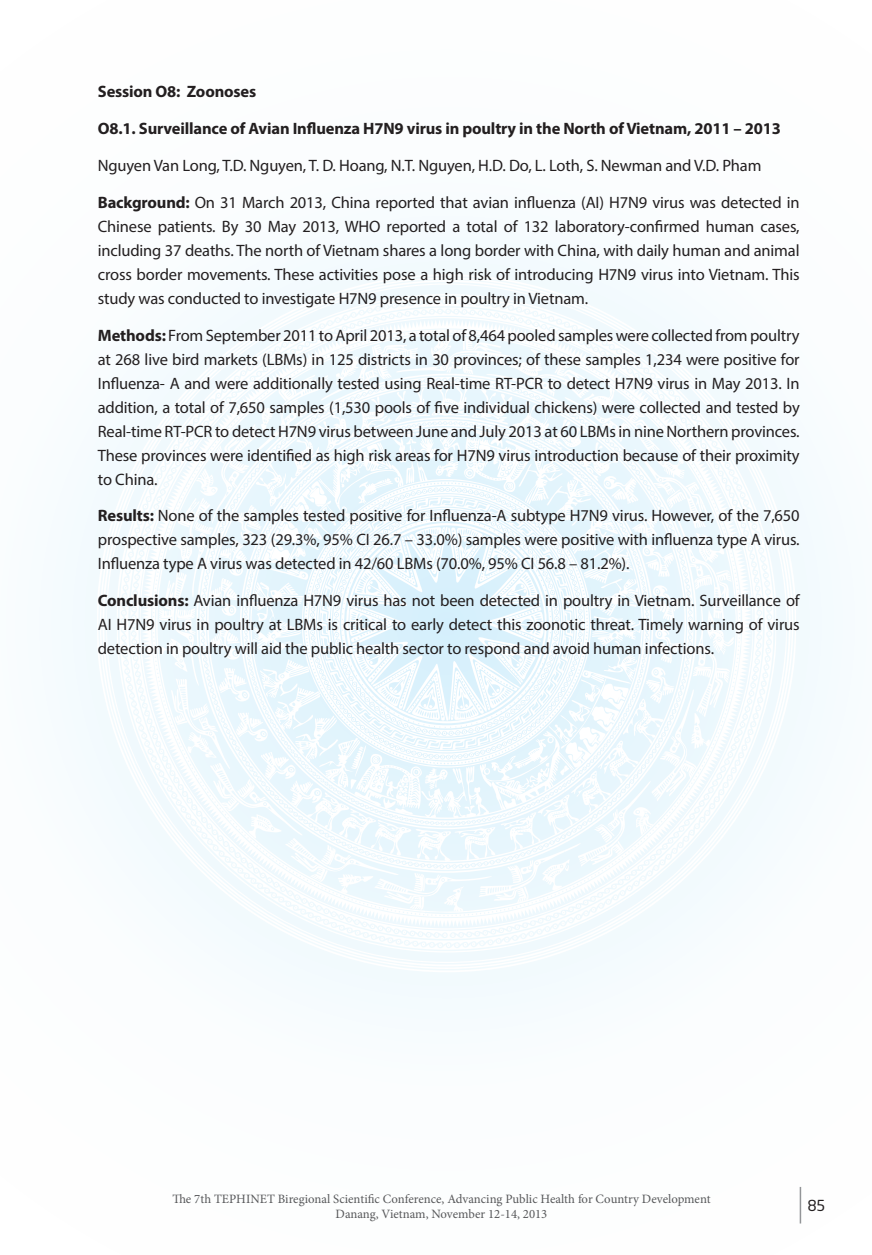
<style>
.page{position:relative;width:872px;height:1255px;background:#fff}
.page>*{position:absolute;margin:0;border:0;box-sizing:border-box;transform-origin:0 0}
.t1{font:16.5px/24px "Myriad Pro";letter-spacing:-.01em;color:#231f20;text-align:justify}
.t2{font:700 16.5px "Myriad Pro";letter-spacing:-.01em;color:#231f20}
.t3{font:15px "UTM Neo Sans Intel";color:#231f20}
.t4{font:12.75px/15.3px "Minion Pro";color:#57585a;text-align:center}
.s1{font-weight:700}
</style>
<div class="page">
<svg style="left:92px;top:274px;width:707px;height:698px;fill:#f4fbfe"></svg>
<svg style="left:146px;top:462px;width:602px;height:51px;fill:#f1f9fd"></svg>
<svg style="left:325px;top:504px;width:242px;height:9px"></svg>
<svg style="left:145px;top:740px;width:602px;height:130px;fill:#f2fafd"></svg>
<svg style="left:327px;top:355px;width:237px;height:149px"></svg>
<svg style="left:127px;top:513px;width:638px;height:102px"></svg>
<svg style="left:121px;top:615px;width:651px;height:123px"></svg>
<svg style="left:328px;top:738px;width:237px;height:131px"></svg>
<hr style="left:799px;top:1186px;width:2px;height:37px;background:#939598">
<p class="t2" style="left:98px;top:81px;width:160px">Session O8: Zoonoses</p>
<p class="t2" style="left:98px;top:118px;width:684px">O8.1. Surveillance of Avian Influenza H7N9 virus in poultry in the North of Vietnam, 2011 – 2013</p>
<p class="t1" style="left:98px;top:153px;width:665px">Nguyen Van Long, T.D. Nguyen, T. D. Hoang, N.T. Nguyen, H.D. Do, L. Loth, S. Newman and V.D. Pham</p>
<p class="t1" style="left:98px;top:190px;width:703px"><span class="s1">Background:</span> On 31 March 2013, China reported that avian influenza (AI) H7N9 virus was detected in Chinese patients. By 30 May 2013, WHO reported a total of 132 laboratory-confirmed human cases, including 37 deaths. The north of Vietnam shares a long border with China, with daily human and animal cross border movements. These activities pose a high risk of introducing H7N9 virus into Vietnam. This study was conducted to investigate H7N9 presence in poultry in Vietnam.</p>
<p class="t1" style="left:98px;top:323px;width:703px"><span class="s1">Methods:</span> From September 2011 to April 2013, a total of 8,464 pooled samples were collected from poultry at 268 live bird markets (LBMs) in 125 districts in 30 provinces; of these samples 1,234 were positive for Influenza- A and were additionally tested using Real-time RT-PCR to detect H7N9 virus in May 2013. In addition, a total of 7,650 samples (1,530 pools of five individual chickens) were collected and tested by Real-time RT-PCR to detect H7N9 virus between June and July 2013 at 60 LBMs in nine Northern provinces.<br>These provinces were identified as high risk areas for H7N9 virus introduction because of their proximity to China.</p>
<p class="t1" style="left:98px;top:503px;width:703px"><span class="s1">Results:</span> None of the samples tested positive for Influenza-A subtype H7N9 virus. However, of the 7,650 prospective samples, 323 (29.3%, 95% CI 26.7 – 33.0%) samples were positive with influenza type A virus.<br>Influenza type A virus was detected in 42/60 LBMs (70.0%, 95% CI 56.8 – 81.2%).</p>
<p class="t1" style="left:98px;top:588px;width:703px"><span class="s1">Conclusions:</span> Avian influenza H7N9 virus has not been detected in poultry in Vietnam. Surveillance of AI H7N9 virus in poultry at LBMs is critical to early detect this zoonotic threat. Timely warning of virus detection in poultry will aid the public health sector to respond and avoid human infections.</p>
<p class="t4" style="left:172px;top:1190px;width:540px">The 7th TEPHINET Biregional Scientific Conference, Advancing Public Health for Country Development<br>Danang, Vietnam, November 12-14, 2013</p>
<p class="t3" style="left:807px;top:1193px;width:19px">85</p>
</div>
